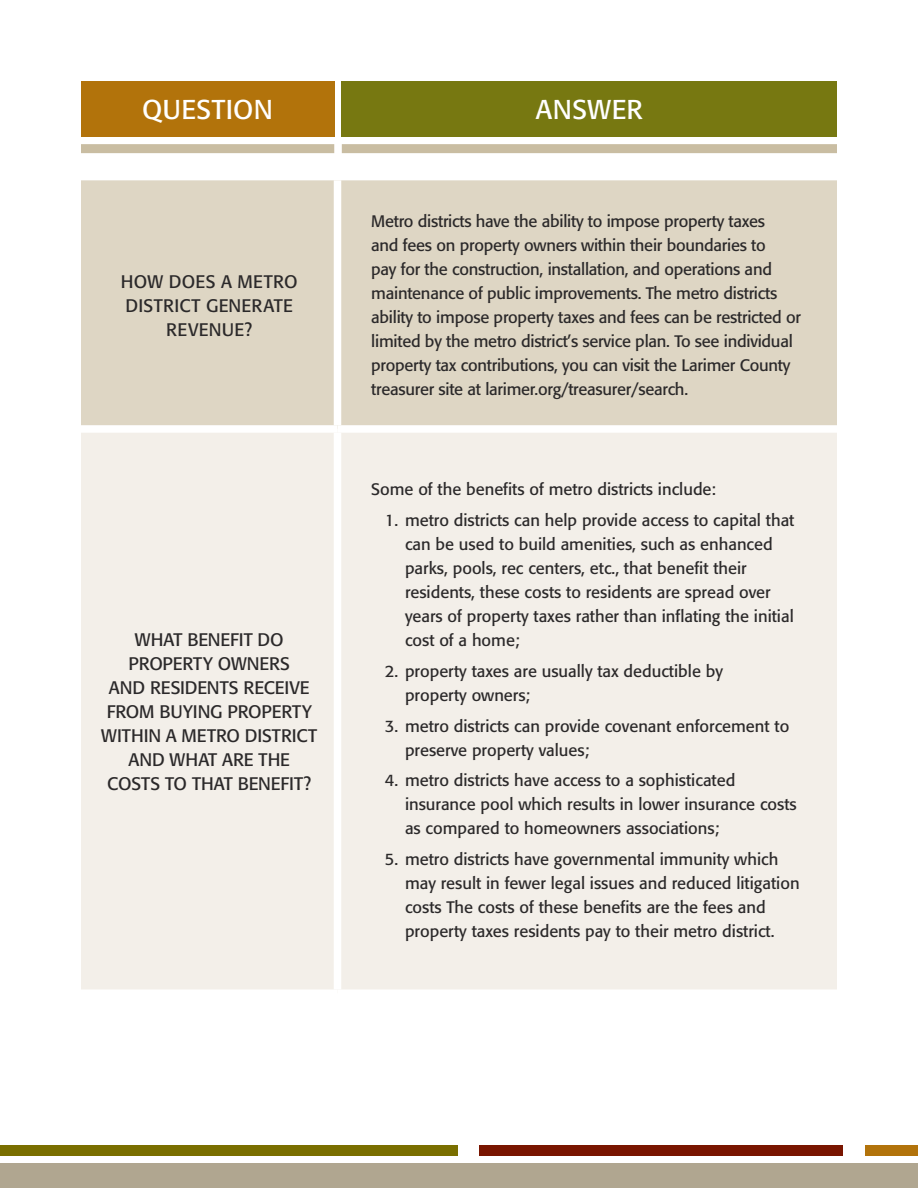
<style>
.page{position:relative;width:918px;height:1188px;background:#fff}
.page>*{position:absolute;margin:0;border:0;box-sizing:border-box;transform-origin:0 0}
.t1{font:27px "Formata";letter-spacing:.015em;color:#fff}
.t2{font:18px/24px "Formata";color:#2b292a;text-align:center}
.t3{font:16.5px/24px "Formata";color:#2b292a}
</style>
<div class="page">
<div style="left:81px;top:180px;width:756px;height:245px;background:#ded6c4"></div>
<div style="left:81px;top:433px;width:756px;height:556px;background:#f3efe9"></div>
<div style="left:334px;top:180px;width:7px;height:245px;background:#fff"></div>
<div style="left:334px;top:433px;width:7px;height:556px;background:#fff"></div>
<div style="left:0;top:1164px;width:918px;height:24px;background:#b0a690"></div>
<div style="left:0;top:1145px;width:457px;height:10px;background:#7a6f00"></div>
<div style="left:479px;top:1145px;width:363px;height:10px;background:#791500"></div>
<div style="left:865px;top:1145px;width:53px;height:10px;background:#b2730b"></div>
<div style="left:342px;top:144px;width:495px;height:9px;background:#c9bda2"></div>
<div style="left:81px;top:144px;width:253px;height:9px;background:#c9bda2"></div>
<div style="left:342px;top:81px;width:495px;height:56px;background:#777811"></div>
<div style="left:81px;top:81px;width:253px;height:56px;background:#b2730b"></div>
<p class="t1" style="left:142px;top:94px;width:132px">QUESTION</p>
<p class="t1" style="left:536px;top:94px;width:108px">ANSWER</p>
<p class="t2" style="left:121px;top:269px;width:178px">HOW DOES A METRO<br>DISTRICT GENERATE<br>REVENUE?</p>
<p class="t2" style="left:101px;top:628px;width:217px">WHAT BENEFIT DO<br>PROPERTY OWNERS<br>AND RESIDENTS RECEIVE<br>FROM BUYING PROPERTY<br>WITHIN A METRO DISTRICT<br>AND WHAT ARE THE<br>COSTS TO THAT BENEFIT?</p>
<p class="t3" style="left:371px;top:209px;width:431px">Metro districts have the ability to impose property taxes<br>and fees on property owners within their boundaries to<br>pay for the construction, installation, and operations and maintenance of public improvements. The metro districts ability to impose property taxes and fees can be restricted or limited by the metro district’s service plan. To see individual property tax contributions, you can visit the Larimer County treasurer site at larimer.org/treasurer/search.</p>
<p class="t3" style="left:371px;top:477px;width:346px">Some of the benefits of metro districts include:</p>
<p class="t3" style="left:405px;top:508px;width:391px;text-indent:-20px">1. metro districts can help provide access to capital that can be used to build amenities, such as enhanced parks, pools, rec centers, etc., that benefit their residents, these costs to residents are spread over years of property taxes rather than inflating the initial cost of a home;</p>
<p class="t3" style="left:405px;top:659px;width:319px;text-indent:-20px">2. property taxes are usually tax deductible by property owners;</p>
<p class="t3" style="left:405px;top:714px;width:386px;text-indent:-20px">3. metro districts can provide covenant enforcement to preserve property values;</p>
<p class="t3" style="left:405px;top:768px;width:393px;text-indent:-20px">4. metro districts have access to a sophisticated insurance pool which results in lower insurance costs as compared to homeowners associations;</p>
<p class="t3" style="left:405px;top:847px;width:396px;text-indent:-20px">5. metro districts have governmental immunity which may result in fewer legal issues and reduced litigation costs The costs of these benefits are the fees and property taxes residents pay to their metro district.</p>
</div>
